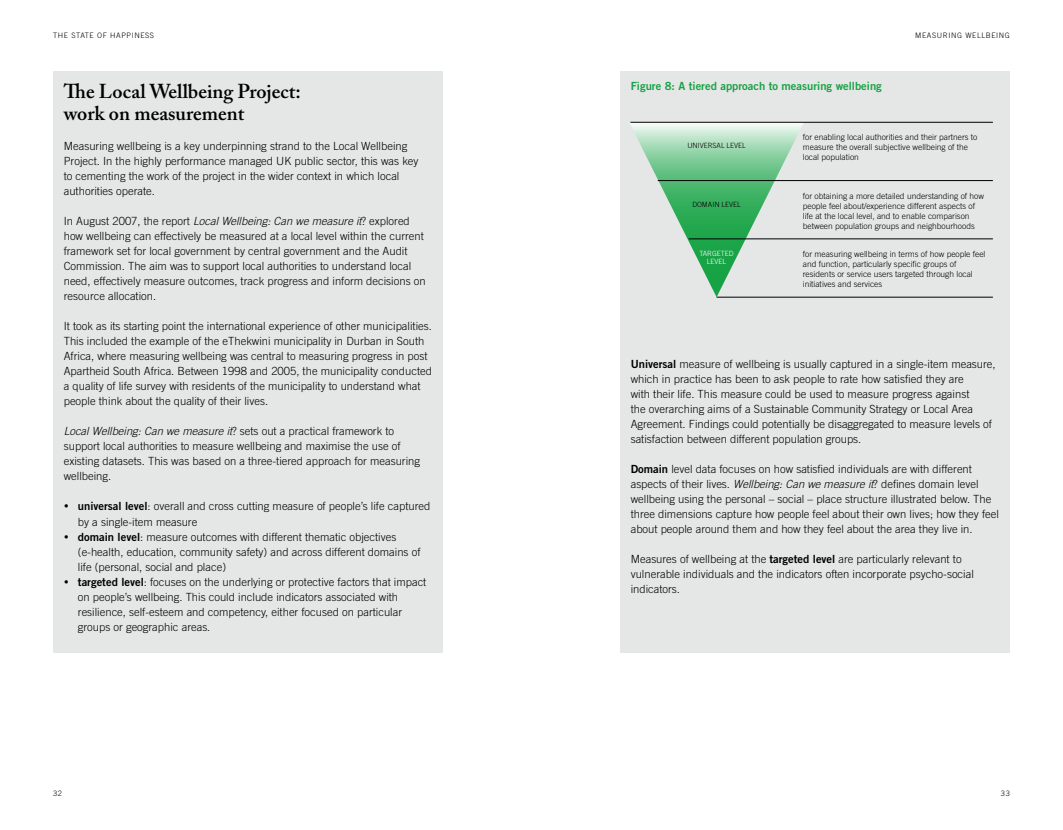
<style>
.page{position:relative;width:1063px;height:830px;background:#fff}
.page>*{position:absolute;margin:0;border:0;box-sizing:border-box;transform-origin:0 0}
.t1{font:600 20px/22.5px "Adobe Caslon Pro";color:#000}
.t2{font:300 11.25px/15px "Trade Gothic LT Std";color:#000}
.t3{font:11.25px "Trade Gothic LT Std Bd 2";color:#17a345}
.t4{font:300 8.38px/10.1px "Trade Gothic LT Std";color:#000}
.t5{font:300 7.5px "Trade Gothic LT Std";letter-spacing:.08em;color:#000}
.t6{font:300 7.25px "Trade Gothic LT Std";color:#000}
.t7{font:300 7.25px/8.6px "Trade Gothic LT Std";color:#fff;text-align:center}
.s1{font-style:italic}
.s2{font-family:"Trade Gothic LT Std Bd 2";font-weight:400}
</style>
<div class="page">
<div style="left:53px;top:71px;width:390px;height:581px;background:#e5e6e6"></div>
<div style="left:620px;top:71px;width:390px;height:581px;background:#e5e6e6"></div>
<svg style="left:630px;top:123px;width:174px;height:174px"></svg>
<hr style="left:630px;top:122px;width:363px;height:1px;background:#000">
<hr style="left:658px;top:180px;width:335px;height:1px;background:#000">
<hr style="left:689px;top:238px;width:304px;height:1px;background:#000">
<hr style="left:717px;top:297px;width:276px;height:1px;background:#000">
<p class="t5" style="left:53px;top:30px;width:29px">The State</p>
<p class="t5" style="left:97px;top:30px;width:25px">of Happi</p>
<p class="t5" style="left:134px;top:30px;width:12px">ness</p>
<p class="t5" style="left:915px;top:30px;width:13px">Meas</p>
<p class="t5" style="left:937px;top:30px;width:41px">uri ng Wellbei</p>
<p class="t5" style="left:999px;top:30px;width:13px">ng</p>
<h1 class="t1" style="left:64px;top:79px;width:238px">The Local Wellbeing Project: work on measurement</h1>
<p class="t2" style="left:64px;top:138px;width:356px">Measuring wellbeing is a key underpinning strand to the Local Wellbeing Project. In the highly performance managed U K public sector, this was key to cementing the work of the project in the wider context in which local authorities operate.</p>
<p class="t2" style="left:64px;top:213px;width:363px">In August 2007, the report <span class="s1">Local Wellbeing: Can we measure it</span>? explored how wellbeing can effectively be measured at a local level within the current framework set for local government by central government and the Audit Commission. The aim was to support local authorities to understand local need, effectively measure outcomes, track progress and inform decisions on resource allocation.</p>
<p class="t2" style="left:64px;top:318px;width:370px">It took as its starting point the international experience of other municipalities.<br>This included the example of the eThekwini municipality in Durban in South Africa, where measuring wellbeing was central to measuring progress in post Apartheid South Africa. Between 1998 and 2005, the municipality conducted a quality of life survey with residents of the municipality to understand what people think about the quality of their lives.</p>
<p class="t2" style="left:64px;top:423px;width:358px"><span class="s1">Local Wellbeing: Can we measure it</span>? sets out a practical framework to support local authorities to measure wellbeing and maximise the use of existing datasets. This was based on a three-tiered approach for measuring wellbeing.</p>
<p class="t2" style="left:78px;top:498px;width:354px"><span class="s2">universal level</span>: overall and cross cutting measure of people’s life captured by a single-item measure<br><span class="s2">domain level</span>: measure outcomes with different thematic objectives (e-health, education, community safety) and across different domains of life (personal, social and place)<br><span class="s2">targeted level</span>: focuses on the underlying or protective factors that impact on people’s wellbeing. This could include indicators associated with resilience, self-esteem and competency, either focused on particular groups or geographic areas.</p>
<p class="t3" style="left:631px;top:79px;width:253px">Figure 8: A tiered approach to measuring wellbeing</p>
<p class="t6" style="left:687px;top:141px;width:60px">UNIVERSAL LEVEL</p>
<p class="t6" style="left:692px;top:200px;width:50px">DOMAIN LEVEL</p>
<p class="t7" style="left:699px;top:248px;width:36px">TARGETED<br>LEVEL</p>
<p class="t4" style="left:803px;top:132px;width:176px">for enabling local authorities and their partners to measure the overall subjective wellbeing of the local population</p>
<p class="t4" style="left:803px;top:191px;width:183px">for obtaining a more detailed understanding of how people feel about/experience different aspects of life at the local level, and to enable comparison between population groups and neighbourhoods</p>
<p class="t4" style="left:803px;top:248px;width:184px">for measuring wellbeing in terms of how people feel and function, particularly specific groups of residents or service users targeted through local initiatives and services</p>
<p class="t2" style="left:631px;top:356px;width:367px"><span class="s2">Universal</span> measure of wellbeing is usually captured in a single-item measure, which in practice has been to ask people to rate how satisfied they are<br>with their life. This measure could be used to measure progress against<br>the overarching aims of a Sustainable Community Strategy or Local Area Agreement. Findings could potentially be disaggregated to measure levels of satisfaction between different population groups.</p>
<p class="t2" style="left:631px;top:461px;width:370px"><span class="s2">Domain</span> level data focuses on how satisfied individuals are with different aspects of their lives. <span class="s1">Wellbeing: Can we measure it</span>? defines domain level wellbeing using the personal – social – place structure illustrated below. The three dimensions capture how people feel about their own lives; how they feel about people around them and how they feel about the area they live in.</p>
<p class="t2" style="left:631px;top:551px;width:345px">Measures of wellbeing at the <span class="s2">targeted level</span> are particularly relevant to vulnerable individuals and the indicators often incorporate psycho-social indicators.</p>
<p class="t5" style="left:53px;top:788px;width:10px">32</p>
<p class="t5" style="left:1001px;top:788px;width:10px">33</p>
</div>
